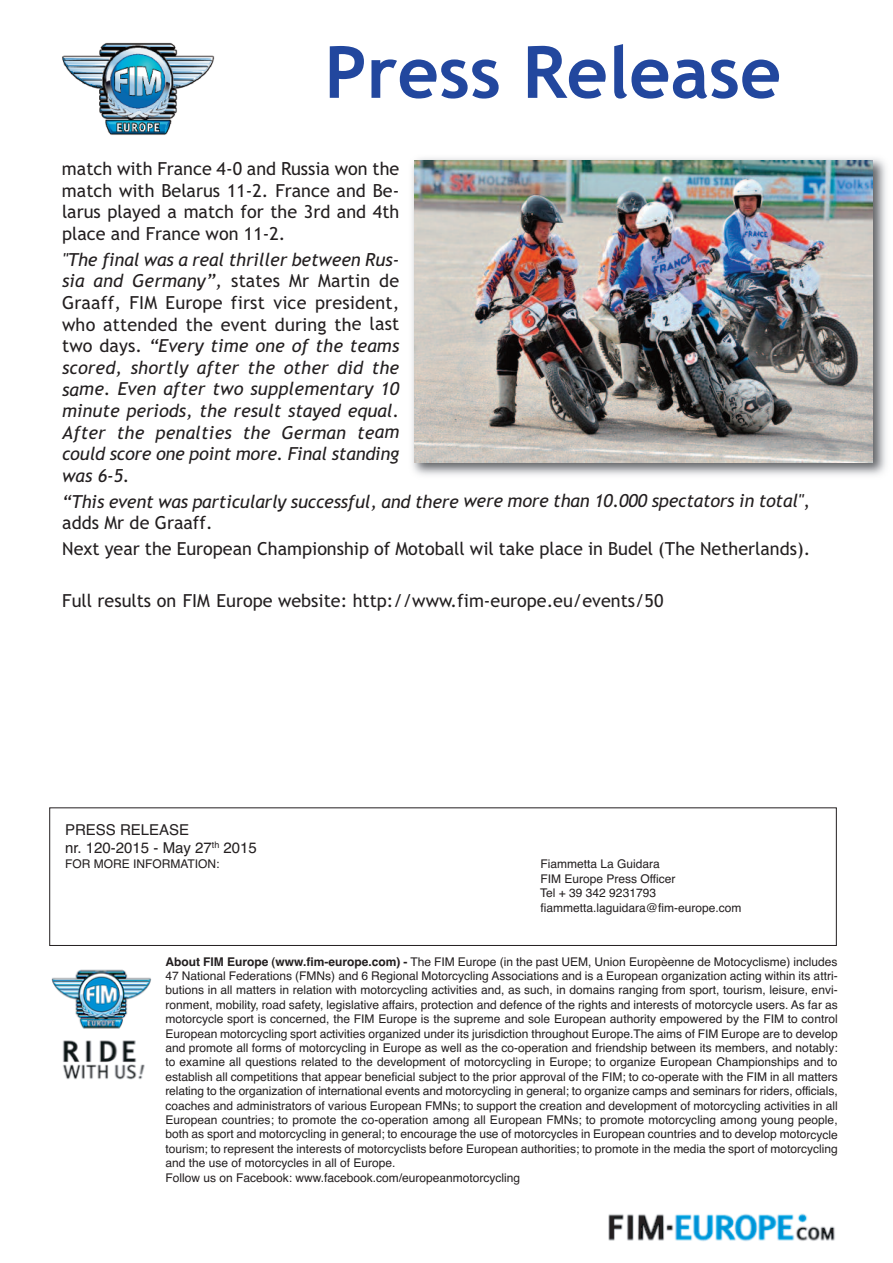
<style>
.page{position:relative;width:893px;height:1263px;background:#fff}
.page>*{position:absolute;margin:0;border:0;box-sizing:border-box;transform-origin:0 0}
.t1{font:700 72px "Trebuchet MS";color:#22479e}
.t2{font:italic 18px/21.6px "Trebuchet MS";letter-spacing:-.01em;color:#231f20;text-align:justify}
.t3{font:18px/21.6px "Trebuchet MS";color:#231f20;text-align:justify}
.t4{font:15px/18px "Helvetica";color:#231f20}
.t5{font:12px/14.4px "Helvetica";color:#231f20}
.s1{font-style:normal}
.s2{font-weight:700}
</style>
<div class="page">
<img style="left:62px;top:42px;width:153px;height:93px">
<img style="left:608px;top:1213px;width:227px;height:29px">
<img style="left:51px;top:969px;width:101px;height:60px">
<img style="left:63px;top:1040px;width:82px;height:40px">
<div style="left:49px;top:807px;width:788px;height:139px;border:1px solid #231f20"></div>
<img style="left:412px;top:158px;width:474px;height:317px">
<img style="left:414px;top:160px;width:458px;height:302px">
<h1 class="t1" style="left:324px;top:31px;width:458px">Press Release</h1>
<h2 class="t3" style="left:62px;top:158px;width:339px">match with France 4-0 and Russia won the match with Belarus 11-2. France and Be&shy;larus played a match for the 3rd and 4th place and France won 11-2.</h2>
<p class="t2" style="left:62px;top:249px;width:339px">"The final was a real thriller between Rus&shy;sia and Germany”, <span class="s1">states Mr Martin de Graaff, FIM Europe first vice president, who attended the event during the last two days.</span> “Every time one of the teams scored, shortly after the other did the same. Even after two supplementary 10 minute periods, the result stayed equal.<br>After the penalties the German team could score one point more. Final standing was 6-5.</p>
<h2 class="t2" style="left:62px;top:490px;width:749px">“This event was particularly successful, and there were more than 10.000 spectators in total"<span class="s1">, adds Mr de Graaff.</span></h2>
<h2 class="t3" style="left:62px;top:538px;width:749px">Next year the European Championship of Motoball wil take place in Budel (The Netherlands).</h2>
<h2 class="t3" style="left:62px;top:590px;width:603px">Full results on FIM Europe website: http://www.fim-europe.eu/events/50</h2>
<p class="t4" style="left:65px;top:820px;width:193px">PRESS RELEASE<br>nr. 120-2015 - May 27<sup>th</sup> 2015</p>
<p class="t5" style="left:65px;top:857px;width:156px">FOR MORE INFORMATION:</p>
<p class="t5" style="left:540px;top:857px;width:203px">Fiammetta La Guidara<br>FIM Europe Press Officer<br>Tel + 39 342 9231793 fiammetta.laguidara@fim-europe.com</p>
<p class="t5" style="left:165px;top:954px;width:674px"><span class="s2">About FIM Europe (www.fim-europe.com) -</span> The FIM Europe (in the past UEM, Union Europèenne de Motocyclisme) includes 47 National Federations (FMNs) and 6 Regional Motorcycling Associations and is a European organization acting within its attri&shy;butions in all matters in relation with motorcycling activities and, as such, in domains ranging from sport, tourism, leisure, envi&shy;ronment, mobility, road safety, legislative affairs, protection and defence of the rights and interests of motorcycle users. As far as motorcycle sport is concerned, the FIM Europe is the supreme and sole European authority empowered by the FIM to control European motorcycling sport activities organized under its jurisdiction throughout Europe.The aims of FIM Europe are to develop and promote all forms of motorcycling in Europe as well as the co-operation and friendship between its members, and notably: to examine all questions related to the development of motorcycling in Europe; to organize European Championships and to establish all competitions that appear beneficial subject to the prior approval of the FIM; to co-operate with the FIM in all matters relating to the organization of international events and motorcycling in general; to organize camps and seminars for riders, officials, coaches and administrators of various European FMNs; to support the creation and development of motorcycling activities in all European countries; to promote the co-operation among all European FMNs; to promote motorcycling among young people, both as sport and motorcycling in general; to encourage the use of motorcycles in European countries and to develop motorcycle tourism; to represent the interests of motorcyclists before European authorities; to promote in the media the sport of motorcycling and the use of motorcycles in all of Europe.<br>Follow us on Facebook: www.facebook.com/europeanmotorcycling</p>
</div>
